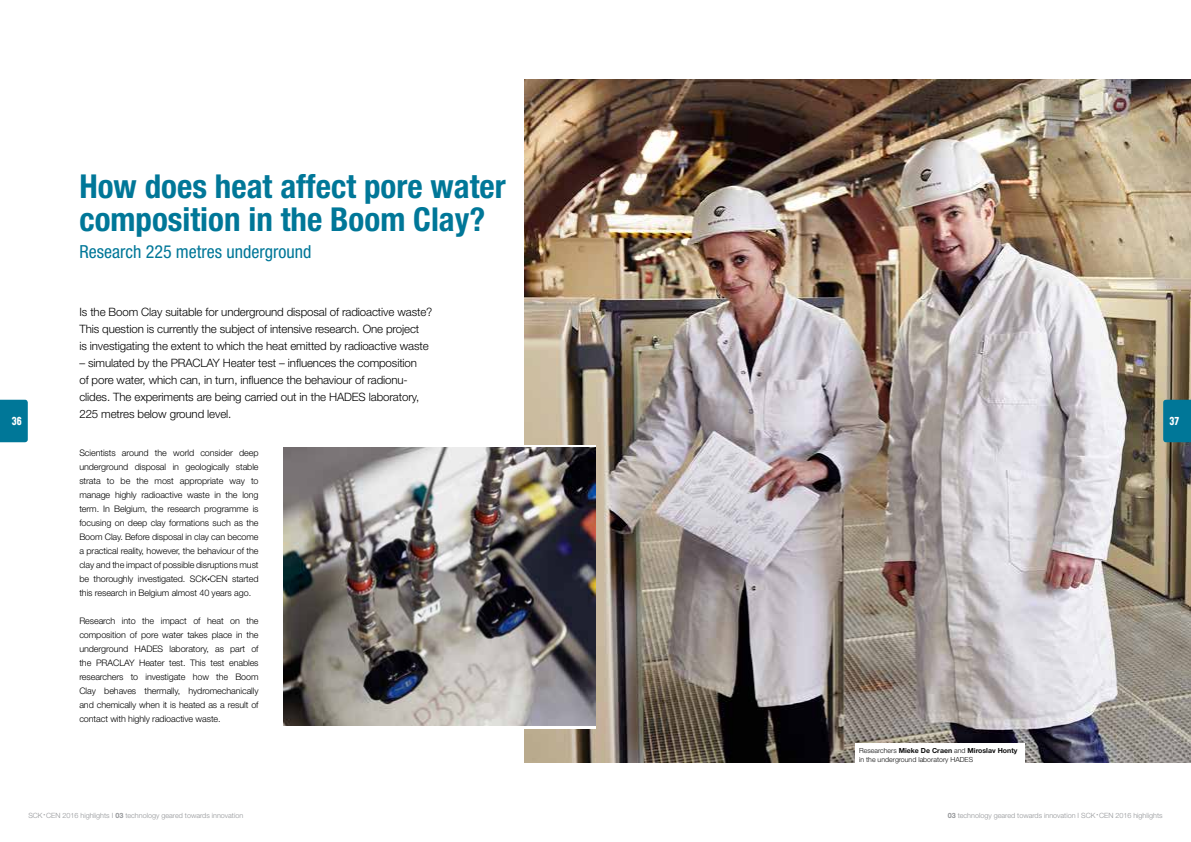
<style>
.page{position:relative;width:1191px;height:842px;background:#fff}
.page>*{position:absolute;margin:0;border:0;box-sizing:border-box;transform-origin:0 0}
.t1{font:700 condensed 33px/33px "Helvetica Neue LT Std";color:#007798}
.t2{font:condensed 18px "Helvetica Neue LT Std";color:#007798}
.t3{font:12px "Sugo";color:#fff}
.t4{font:300 11.5px/17px "Helvetica Neue LT Std";letter-spacing:-.01em;color:#000}
.t5{font:300 9px/14px "Helvetica Neue LT Std";letter-spacing:-.01em;color:#000;text-align:justify}
.t6{font:300 7.2px "Helvetica Neue LT Std";color:#939598}
.t7{font:300 7px/9px "Helvetica Neue LT Std";color:#000}
.s1{font-weight:700}
</style>
<div class="page">
<svg style="left:0;top:400px;width:28px;height:42px"></svg>
<img style="left:524px;top:79px;width:667px;height:684px">
<svg style="left:283px;top:445px;width:312px;height:284px"></svg>
<img style="left:283px;top:448px;width:312px;height:278px">
<div style="left:855px;top:743px;width:169px;height:23px;background:#fff"></div>
<svg style="left:1163px;top:400px;width:28px;height:42px"></svg>
<h3 class="t3" style="left:12px;top:414px;width:11px">36</h3>
<h1 class="t1" style="left:79px;top:169px;width:428px">How does heat affect pore water composition in the Boom Clay?</h1>
<h2 class="t2" style="left:79px;top:241px;width:234px">Research 225 metres underground</h2>
<p class="t4" style="left:79px;top:303px;width:354px">Is the Boom Clay suitable for underground disposal of radioactive waste?<br>This question is currently the subject of intensive research. One project<br>is investigating the extent to which the heat emitted by radioactive waste</p>
<p class="t4" style="left:79px;top:354px;width:341px">– simulated by the PRACLAY Heater test – influences the composition of pore water, which can, in turn, influence the behaviour of radionu&shy;clides. The experiments are being carried out in the HADES laboratory, 225 metres below ground level.</p>
<p class="t5" style="left:79px;top:446px;width:181px">Scientists around the world consider deep underground disposal in geologically stable strata to be the most appropriate way to manage highly radioactive waste in the long term. In Belgium, the research programme is focusing on deep clay formations such as the Boom Clay. Before disposal in clay can become a practical reality, however, the behaviour of the clay and the impact of possible disruptions must be thoroughly investigated. SCK<sup>•</sup>CEN started this research in Belgium almost 40 years ago.</p>
<p class="t5" style="left:79px;top:614px;width:181px">Research into the impact of heat on the composition of pore water takes place in the underground HADES laboratory, as part of the PRACLAY Heater test. This test enables researchers to investigate how the Boom Clay behaves thermally, hydromechanically and chemically when it is heated as a result of contact with highly radioactive waste.</p>
<p class="t7" style="left:859px;top:746px;width:160px">Researchers <span class="s1">Mieke De Craen</span> and <span class="s1">Miroslav Honty </span>in the underground laboratory HADES</p>
<h3 class="t3" style="left:1169px;top:414px;width:11px">37</h3>
<p class="t6" style="left:28px;top:811px;width:216px">SCK <sup>•</sup> CEN 2016 highlights I <span class="s1">03</span> technology geared towards innovation</p>
<p class="t6" style="left:947px;top:811px;width:216px"><span class="s1">03</span> technology geared towards innovation I SCK <sup>•</sup> CEN 2016 highlights</p>
</div>
